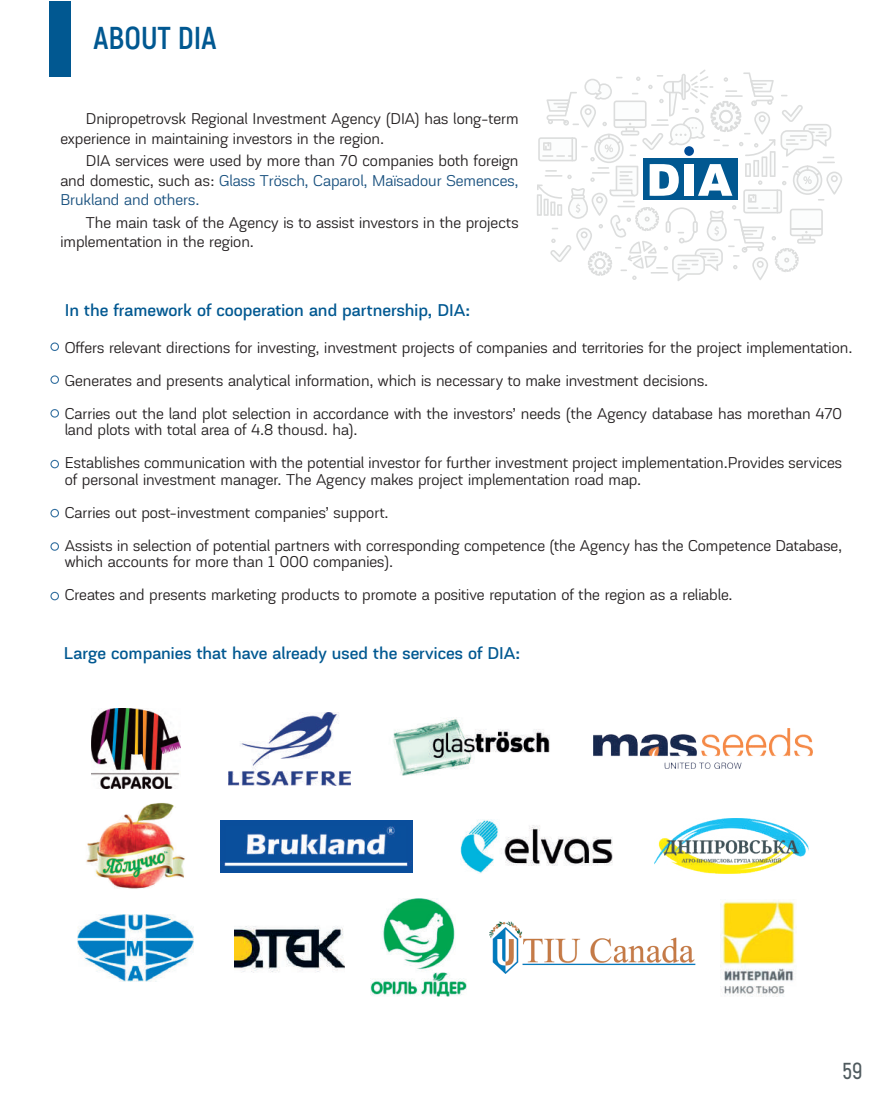
<style>
.page{position:relative;width:875px;height:1093px;background:#fff}
.page>*{position:absolute;margin:0;border:0;box-sizing:border-box;transform-origin:0 0}
.t1{font:700 31.5px "Akrobat";color:#015891}
.t2{font:600 22.95px "Akrobat";color:#4f5a5e}
.t3{font:18px "Akzentica 4 F Medium";color:#015891}
.t4{font:16.5px/33px "Akzentica 4 F";color:#231f20}
.s1{color:#18507e}
</style>
<div class="page">
<svg style="left:537px;top:70px;width:305px;height:211px"></svg>
<img style="left:109px;top:708px;width:72px;height:41px">
<img style="left:102px;top:788px;width:71px;height:1px">
<img style="left:721px;top:818px;width:88px;height:33px">
<img style="left:393px;top:719px;width:157px;height:57px">
<img style="left:91px;top:709px;width:89px;height:79px">
<img style="left:229px;top:712px;width:121px;height:73px">
<img style="left:720px;top:901px;width:75px;height:95px">
<img style="left:234px;top:926px;width:111px;height:47px">
<img style="left:221px;top:820px;width:191px;height:52px">
<img style="left:370px;top:898px;width:97px;height:99px">
<img style="left:77px;top:914px;width:117px;height:67px">
<img style="left:86px;top:803px;width:99px;height:86px">
<img style="left:460px;top:819px;width:152px;height:54px">
<img style="left:654px;top:819px;width:154px;height:55px">
<img style="left:593px;top:728px;width:219px;height:40px">
<img style="left:489px;top:922px;width:207px;height:52px">
<div style="left:49px;top:1px;width:22px;height:76px;background:#015891"></div>
<div style="left:50px;top:342px;width:9px;height:9px;border:1px solid #125890;border-radius:50%"></div>
<div style="left:50px;top:375px;width:9px;height:9px;border:1px solid #125890;border-radius:50%"></div>
<div style="left:50px;top:409px;width:9px;height:9px;border:1px solid #125890;border-radius:50%"></div>
<div style="left:50px;top:460px;width:9px;height:8px;border:1px solid #125890;border-radius:50%"></div>
<div style="left:50px;top:509px;width:9px;height:8px;border:1px solid #125890;border-radius:50%"></div>
<div style="left:50px;top:542px;width:9px;height:9px;border:1px solid #125890;border-radius:50%"></div>
<div style="left:50px;top:592px;width:9px;height:8px;border:1px solid #125890;border-radius:50%"></div>
<h1 class="t1" style="left:93px;top:19px;width:125px">ABOUT DIA</h1>
<p class="t4" style="left:60px;top:107px;width:459px;line-height:19.5px;text-indent:25px">Dnipropetrovsk Regional Investment Agency (DIA) has long-term experience in maintaining investors in the region.</p>
<p class="t4" style="left:60px;top:149px;width:459px;line-height:19.5px;text-align:justify;text-indent:25px">DIA services were used by more than 70 companies both foreign and domestic, such as: <span class="s1">Glass Trösch, Caparol, Maïsadour Semences, Brukland and others.</span></p>
<p class="t4" style="left:60px;top:211px;width:460px;line-height:19.5px;text-indent:25px">The main task of the Agency is to assist investors in the projects implementation in the region.</p>
<p class="t3" style="left:65px;top:297px;width:407px">In the framework of cooperation and partnership, DIA:</p>
<p class="t4" style="left:65px;top:329px;width:789px">Offers relevant directions for investing, investment projects of companies and territories for the project implementation.<br>Generates and presents analytical information, which is necessary to make investment decisions.<br>Carries out the land plot selection in accordance with the investors’ needs (the Agency database has morethan 470</p>
<p class="t4" style="left:65px;top:412px;width:779px">land plots with total area of 4.8 thousd. ha).<br>Establishes communication with the potential investor for further investment project implementation.Provides services</p>
<p class="t4" style="left:65px;top:461px;width:778px">of personal investment manager. The Agency makes project implementation road map.<br>Carries out post-investment companies’ support.<br>Assists in selection of potential partners with corresponding competence (the Agency has the Competence Database,</p>
<p class="t4" style="left:65px;top:544px;width:669px">which accounts for more than 1 000 companies).<br>Creates and presents marketing products to promote a positive reputation of the region as a reliable.</p>
<p class="t3" style="left:64px;top:640px;width:458px">Large companies that have already used the services of DIA:</p>
<h2 class="t2" style="left:842px;top:1057px;width:21px">59</h2>
</div>
